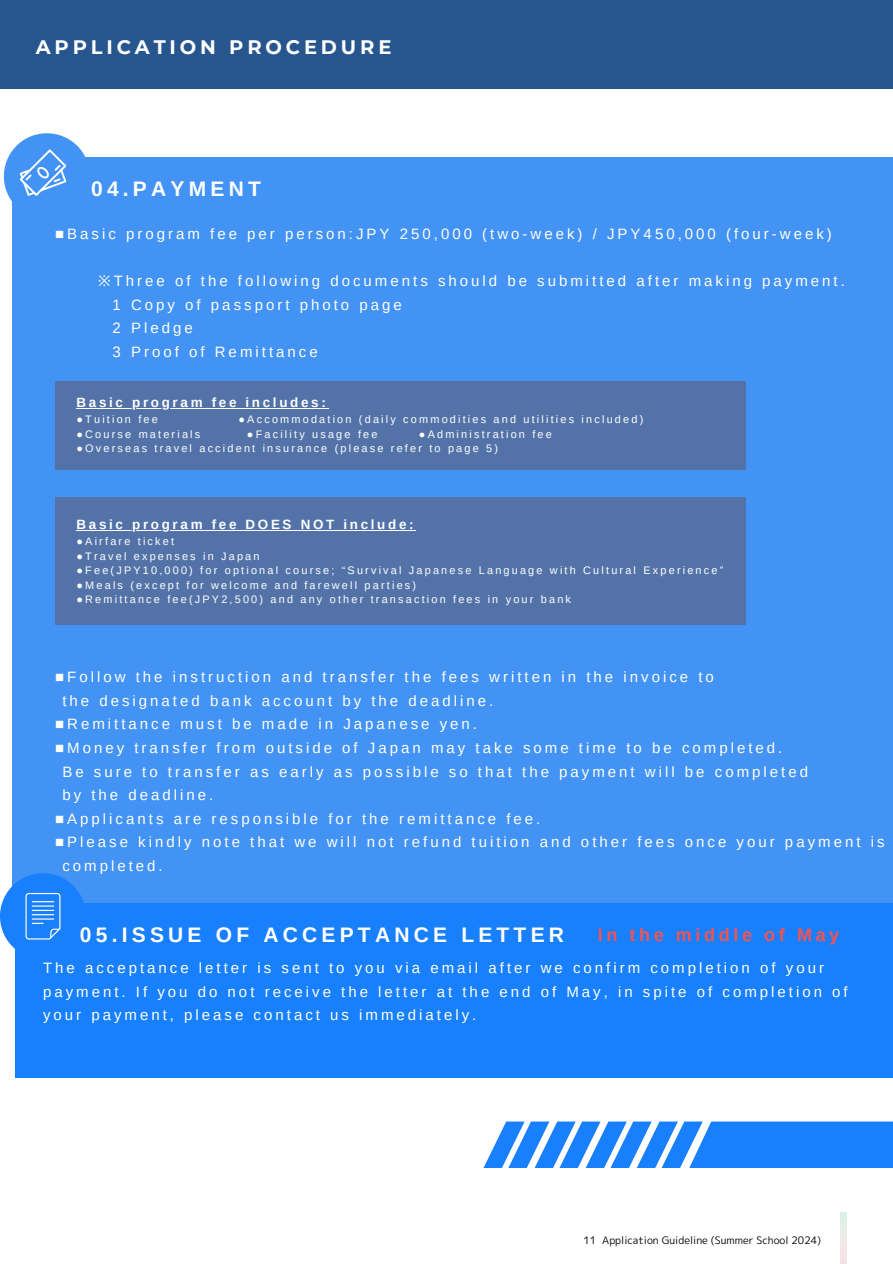
<style>
.page{position:relative;width:893px;height:1264px;background:#fff}
.page>*{position:absolute;margin:0;border:0;box-sizing:border-box;transform-origin:0 0}
.t1{font:700 21px "Arimo";letter-spacing:.2em;color:#fff}
.t2{font:700 19.5px "Montserrat";letter-spacing:.2em;color:#fff}
.t3{font:700 18px "Arimo";letter-spacing:.2em;color:#f55352}
.t4{font:15px/23.7px "Arimo";letter-spacing:.2em;color:#fff}
.t5{font:700 13.35px "Arimo";letter-spacing:.2em;color:#fff}
.t6{font:10.95px "Arimo";letter-spacing:.2em;color:#fff}
.t7{font:10.35px "mplus 1 p regular";color:#000}
.s1{font-family:"Noto Sans"}
</style>
<div class="page">
<div style="left:0;top:0;width:892px;height:89px;background:#27568e"></div>
<div style="left:13px;top:157px;width:879px;height:747px;background:#4393f4"></div>
<svg style="left:4px;top:133px;width:82px;height:86px"></svg>
<div style="left:55px;top:381px;width:690px;height:88px;background:#5373a8"></div>
<hr style="left:76px;top:408px;width:252px;height:1px;background:#fff">
<div style="left:55px;top:497px;width:690px;height:128px;background:#5373a8"></div>
<hr style="left:76px;top:529px;width:340px;height:1px;background:#fff">
<div style="left:16px;top:903px;width:876px;height:174px;background:#187ffd"></div>
<svg style="left:0;top:873px;width:84px;height:85px"></svg>
<svg style="left:484px;top:1121px;width:408px;height:46px"></svg>
<p class="t2" style="left:36px;top:35px;width:357px">APPLICATION PROCEDURE</p>
<h1 class="t1" style="left:91px;top:176px;width:171px">04.PAYMENT</h1>
<p class="t4" style="left:55px;top:222px;width:778px">■Basic program fee per person:JPY 250,000 (two-week) / JPY450,000 (four-week)</p>
<p class="t4" style="left:113px;top:269px;width:733px;text-indent:-14px"><span class="s1">※</span>Three of the following documents should be submitted after making payment.<br>1 Copy of passport photo page<br>2 Pledge<br>3 Proof of Remittance</p>
<h1 class="t5" style="left:76px;top:395px;width:251px">Basic program fee includes:</h1>
<h3 class="t6" style="left:76px;top:413px;width:83px">●Tuition fee</h3>
<h3 class="t6" style="left:238px;top:413px;width:406px">●Accommodation (daily commodities and utilities included)</h3>
<h3 class="t6" style="left:76px;top:428px;width:125px">●Course materials</h3>
<h3 class="t6" style="left:247px;top:428px;width:132px">●Facility usage fee</h3>
<h3 class="t6" style="left:419px;top:428px;width:134px">●Administration fee</h3>
<p class="t6" style="left:76px;top:442px;width:423px">●Overseas travel accident insurance (please refer to page 5)</p>
<p class="t5" style="left:76px;top:516px;width:338px">Basic program fee DOES NOT include:</p>
<p class="t6" style="left:76px;top:535px;width:99px">●Airfare ticket</p>
<p class="t6" style="left:76px;top:549px;width:184px">●Travel expenses in Japan</p>
<p class="t6" style="left:76px;top:564px;width:648px">●Fee(JPY10,000) for optional course; “Survival Japanese Language with Cultural Experience”</p>
<p class="t6" style="left:76px;top:578px;width:341px">●Meals (except for welcome and farewell parties)</p>
<p class="t6" style="left:76px;top:593px;width:496px">●Remittance fee(JPY2,500) and any other transaction fees in your bank</p>
<p class="t4" style="left:62px;top:665px;width:653px;text-indent:-7px">■Follow the instruction and transfer the fees written in the invoice to the designated bank account by the deadline.</p>
<p class="t4" style="left:55px;top:712px;width:423px">■Remittance must be made in Japanese yen.</p>
<p class="t4" style="left:62px;top:735px;width:747px;text-indent:-7px">■Money transfer from outside of Japan may take some time to be completed.<br>Be sure to transfer as early as possible so that the payment will be completed by the deadline.</p>
<p class="t4" style="left:55px;top:806px;width:486px">■Applicants are responsible for the remittance fee.</p>
<p class="t4" style="left:62px;top:830px;width:823px;text-indent:-7px">■Please kindly note that we will not refund tuition and other fees once your payment is completed.</p>
<p class="t1" style="left:80px;top:922px;width:485px">05.ISSUE OF ACCEPTANCE LETTER</p>
<p class="t3" style="left:597px;top:925px;width:243px">In the middle of May</p>
<h3 class="t4" style="left:43px;top:956px;width:806px">The acceptance letter is sent to you via email after we confirm completion of your payment. If you do not receive the letter at the end of May, in spite of completion of your payment, please contact us immediately.</h3>
<p class="t7" style="left:583px;top:1232px;width:239px">11 Application Guideline (Summer School 2024)</p>
</div>
